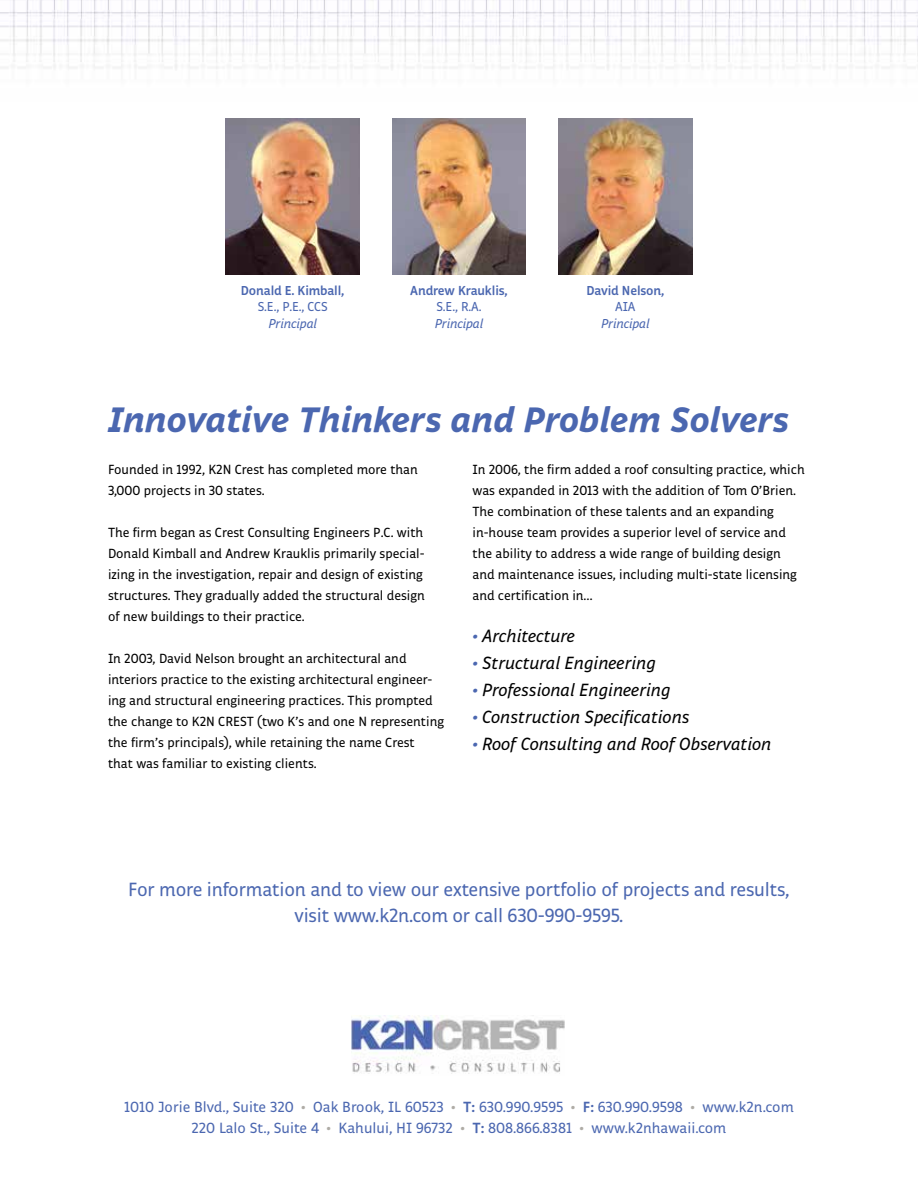
<style>
.page{position:relative;width:918px;height:1188px;background:#fff}
.page>*{position:absolute;margin:0;border:0;box-sizing:border-box;transform-origin:0 0}
.t1{font:italic 800 36px "Respublika FY";color:#4b67b0}
.t2{font:19.5px/25.5px "Respublika FY";letter-spacing:-.01em;color:#4b67b0;text-align:center}
.t3{font:italic 18px "Respublika FY";color:#000}
.t4{font:15px/21px "Respublika FY";color:#4b67b0;text-align:center}
.t5{font:13.5px/21px "Respublika FY";color:#000}
.t6{font:700 13.2px "Respublika FY";letter-spacing:-.01em;color:#4b67b0}
.t7{font:italic 13.2px "Respublika FY";letter-spacing:-.01em;color:#4b67b0}
.t8{font:13.2px "Respublika FY";letter-spacing:-.01em;color:#4b67b0}
.s1{color:#4b67b0}
.s2{color:#afaca6}
.s3{font-weight:700}
</style>
<div class="page">
<img style="left:351px;top:1016px;width:214px;height:58px">
<img style="left:0;top:0;width:918px;height:69px">
<img style="left:226px;top:118px;width:134px;height:156px">
<img style="left:392px;top:118px;width:134px;height:156px">
<img style="left:559px;top:118px;width:133px;height:156px">
<p class="t6" style="left:241px;top:282px;width:105px">Donald E. Kimball,</p>
<p class="t8" style="left:258px;top:299px;width:71px">S.E., P.E., CCS</p>
<p class="t7" style="left:268px;top:315px;width:50px">Principal</p>
<p class="t6" style="left:410px;top:282px;width:99px">Andrew Krauklis,</p>
<p class="t8" style="left:436px;top:299px;width:47px">S.E., R.A.</p>
<p class="t7" style="left:435px;top:315px;width:50px">Principal</p>
<p class="t6" style="left:586px;top:282px;width:79px">David Nelson,</p>
<p class="t8" style="left:615px;top:299px;width:22px">AIA</p>
<p class="t7" style="left:601px;top:315px;width:50px">Principal</p>
<h1 class="t1" style="left:108px;top:397px;width:683px">Innovative Thinkers and Problem Solvers</h1>
<p class="t5" style="left:108px;top:459px;width:311px">Founded in 1992, K2N Crest has completed more than<br>3,000 projects in 30 states.</p>
<p class="t5" style="left:108px;top:523px;width:318px">The firm began as Crest Consulting Engineers P.C. with Donald Kimball and Andrew Krauklis primarily special&shy;izing in the investigation, repair and design of existing structures. They gradually added the structural design of new buildings to their practice.</p>
<p class="t5" style="left:108px;top:648px;width:338px">In 2003, David Nelson brought an architectural and interiors practice to the existing architectural engineer&shy;ing and structural engineering practices. This prompted the change to K2N CREST (two K’s and one N representing the firm’s principals), while retaining the name Crest<br>that was familiar to existing clients.</p>
<p class="t5" style="left:472px;top:459px;width:334px">In 2006, the firm added a roof consulting practice, which was expanded in 2013 with the addition of Tom O’Brien.<br>The combination of these talents and an expanding in-house team provides a superior level of service and the ability to address a wide range of building design and maintenance issues, including multi-state licensing and certification in…</p>
<h3 class="t3" style="left:472px;top:625px;width:104px"><span class="s1">•</span> Architecture</h3>
<h3 class="t3" style="left:472px;top:652px;width:185px"><span class="s1">•</span> Structural Engineering</h3>
<h3 class="t3" style="left:472px;top:679px;width:200px"><span class="s1">•</span> Professional Engineering</h3>
<h3 class="t3" style="left:472px;top:706px;width:219px"><span class="s1">•</span> Construction Specifications</h3>
<h3 class="t3" style="left:472px;top:733px;width:300px"><span class="s1">•</span> Roof Consulting and Roof Observation</h3>
<h2 class="t2" style="left:128px;top:878px;width:663px">For more information and to view our extensive portfolio of projects and results, visit www.k2n.com or call 630-990-9595.</h2>
<p class="t4" style="left:124px;top:1097px;width:671px">1010 Jorie Blvd., Suite 320 <span class="s2">•</span> Oak Brook, IL 60523 <span class="s2">•</span> <span class="s3">T:</span> 630.990.9595 <span class="s2">•</span> <span class="s3">F:</span> 630.990.9598 <span class="s2">•</span> www.k2n.com<br>220 Lalo St., Suite 4 <span class="s2">•</span> Kahului, HI 96732 <span class="s2">•</span> <span class="s3">T:</span> 808.866.8381 <span class="s2">•</span> www.k2nhawaii.com</p>
</div>
